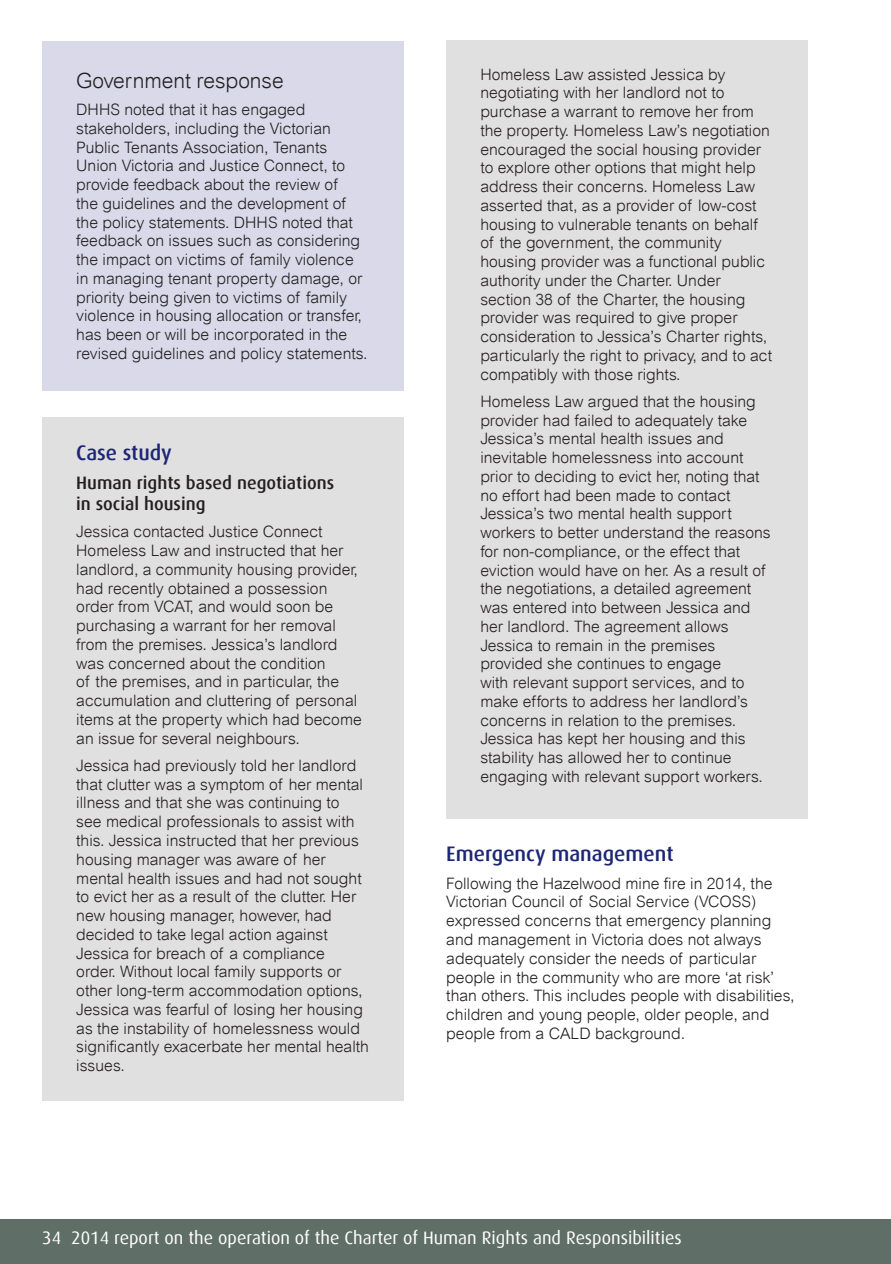
<style>
.page{position:relative;width:891px;height:1264px;background:#fff}
.page>*{position:absolute;margin:0;border:0;box-sizing:border-box;transform-origin:0 0}
.h1_-_dax_coloured{font:500 21px "Dax";color:#1c2675}
.Bodytext{font:300 21px "Arial";letter-spacing:-.005em;color:#231f20}
.Breakout_box{font:500 21px "Dax";letter-spacing:-.005em;color:#1c2675}
.t1{font:18px "Dax";color:#fff}
.Breakout_box-2{font:500 18px/21px "Dax";color:#231f20}
.Bodytext-2{font:300 15.75px/18.8px "Arial";color:#231f20}
</style>
<div class="page">
<div style="left:0;top:1219px;width:891px;height:45px;background:#5f6e66"></div>
<div style="left:42px;top:41px;width:362px;height:349px;background:#d9d9e9"></div>
<div style="left:446px;top:41px;width:362px;height:778px;background:#e1e0e0"></div>
<div style="left:42px;top:417px;width:362px;height:684px;background:#e1e0e0"></div>
<p class="Bodytext" style="left:76px;top:69px;width:209px">Government response</p>
<p class="Bodytext-2" style="left:76px;top:100px;width:293px">DHHS noted that it has engaged stakeholders, including the Victorian Public Tenants Association, Tenants Union Victoria and Justice Connect, to provide feedback about the review of<br>the guidelines and the development of the policy statements. DHHS noted that feedback on issues such as considering the impact on victims of family violence in managing tenant property damage, or priority being given to victims of family violence in housing allocation or transfer, has been or will be incorporated in the revised guidelines and policy statements.</p>
<p class="Breakout_box" style="left:76px;top:441px;width:97px">Case study</p>
<p class="Breakout_box-2" style="left:76px;top:472px;width:259px">Human rights based negotiations in social housing</p>
<p class="Bodytext-2" style="left:76px;top:522px;width:287px">Jessica contacted Justice Connect Homeless Law and instructed that her landlord, a community housing provider, had recently obtained a possession order from VCAT, and would soon be purchasing a warrant for her removal from the premises. Jessica’s landlord was concerned about the condition<br>of the premises, and in particular, the accumulation and cluttering of personal items at the property which had become an issue for several neighbours.</p>
<p class="Bodytext-2" style="left:76px;top:756px;width:294px">Jessica had previously told her landlord that clutter was a symptom of her mental illness and that she was continuing to<br>see medical professionals to assist with this. Jessica instructed that her previous housing manager was aware of her mental health issues and had not sought to evict her as a result of the clutter. Her new housing manager, however, had decided to take legal action against Jessica for breach of a compliance<br>order. Without local family supports or other long-term accommodation options, Jessica was fearful of losing her housing as the instability of homelessness would significantly exacerbate her mental health issues.</p>
<p class="Bodytext-2" style="left:480px;top:65px;width:293px">Homeless Law assisted Jessica by negotiating with her landlord not to purchase a warrant to remove her from the property. Homeless Law’s negotiation encouraged the social housing provider to explore other options that might help address their concerns. Homeless Law asserted that, as a provider of low-cost housing to vulnerable tenants on behalf of the government, the community housing provider was a functional public authority under the Charter. Under section 38 of the Charter, the housing provider was required to give proper consideration to Jessica’s Charter rights, particularly the right to privacy, and to act compatibly with those rights.</p>
<p class="Bodytext-2" style="left:480px;top:392px;width:292px">Homeless Law argued that the housing provider had failed to adequately take Jessica’s mental health issues and inevitable homelessness into account prior to deciding to evict her, noting that no effort had been made to contact Jessica’s two mental health support workers to better understand the reasons for non-compliance, or the effect that eviction would have on her. As a result of the negotiations, a detailed agreement was entered into between Jessica and her landlord. The agreement allows Jessica to remain in the premises provided she continues to engage<br>with relevant support services, and to make efforts to address her landlord’s concerns in relation to the premises.<br>Jessica has kept her housing and this stability has allowed her to continue engaging with relevant support workers.</p>
<p class="h1_-_dax_coloured" style="left:446px;top:842px;width:229px">Emergency management</p>
<p class="Bodytext-2" style="left:446px;top:874px;width:350px">Following the Hazelwood mine fire in 2014, the Victorian Council of Social Service (VCOSS) expressed concerns that emergency planning and management in Victoria does not always adequately consider the needs of particular people in the community who are more ‘at risk’ than others. This includes people with disabilities, children and young people, older people, and people from a CALD background.</p>
<p class="t1" style="left:42px;top:1228px;width:641px">34 2014 report on the operation of the Charter of Human Rights and Responsibilities</p>
</div>
